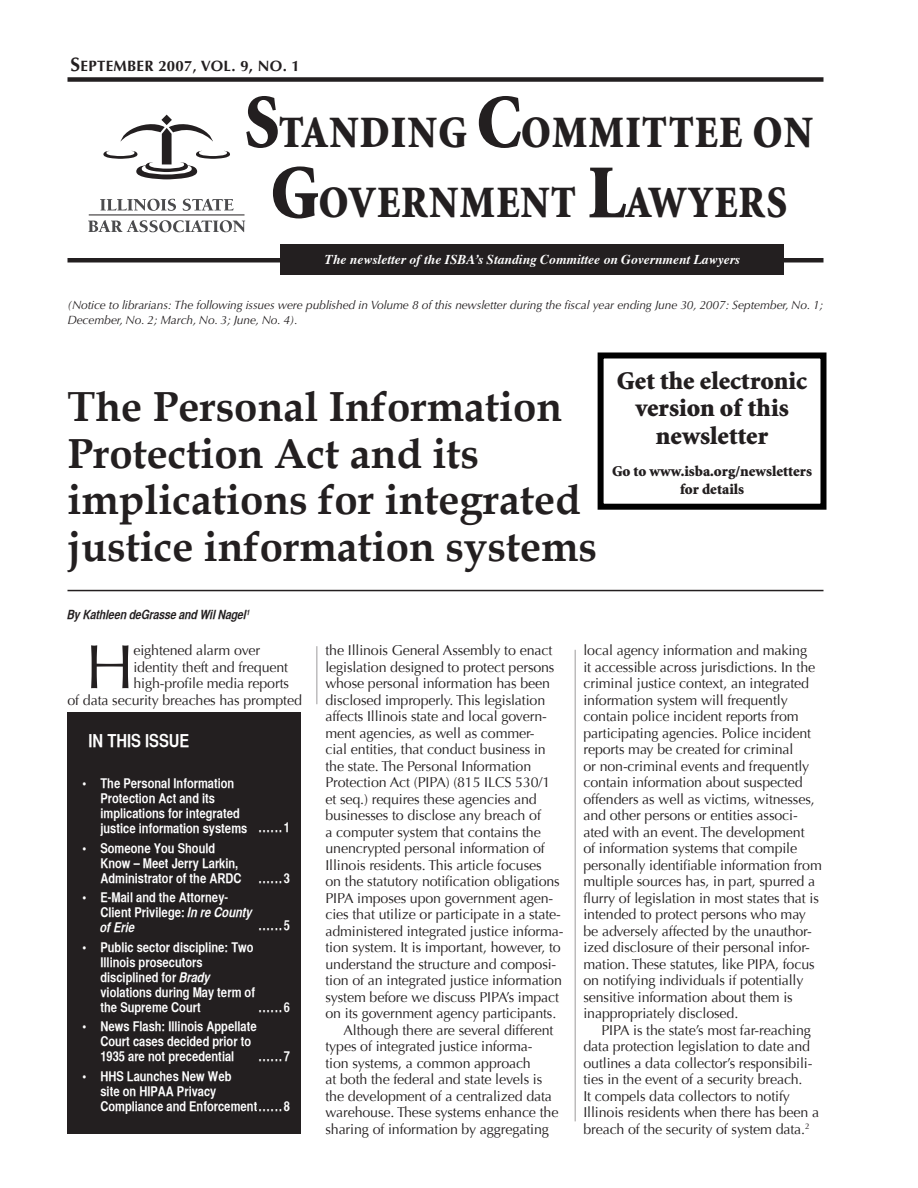
<style>
.page{position:relative;width:918px;height:1188px;background:#fff}
.page>*{position:absolute;margin:0;border:0;box-sizing:border-box;transform-origin:0 0}
.t1{font:62.4px "Optima";color:#231f20}
.t2{font:900 45px/70.5px "Minion Std";letter-spacing:.03em;color:#231f20;text-align:center;scale:.9 1}
.t3{font:700 42px/46.5px "Book Antiqua";color:#231f20}
.t4{font:900 25.5px/27.8px "Minion Std";color:#221e1f;text-align:center}
.t5{font:18px "Helvetica CY Plain";color:#fff}
.t6{font:18px "Helvetica CY Bold";color:#fff}
.t7{font:900 15px/18px "Minion Std";color:#221e1f;text-align:center}
.t8{font:700 15px "Optima";letter-spacing:.02em;color:#231f20}
.t9{font:14.25px/16.5px "Optima";letter-spacing:-.01em;color:#231f20}
.t10{font:13.5px/15px "Helvetica CY Bold";color:#fff}
.t11{font:italic 700 13.5px "Times";color:#fff}
.t12{font:italic 12.75px "Helvetica CY Bold";letter-spacing:-.01em;color:#231f20}
.t13{font:italic 12px/15px "Optima";letter-spacing:-.01em;color:#231f20}
.s1{font-size:19.5px}
.s2{font-size:13.5px}
.s3{font-size:76.5px}
.s4{font-style:italic}
</style>
<div class="page">
<div style="left:68px;top:77px;width:756px;height:5px;background:#231f20"></div>
<hr style="left:68px;top:258px;width:756px;height:4px;background:#231f20">
<svg style="left:103px;top:115px;width:127px;height:64px"></svg>
<svg style="left:100px;top:199px;width:76px;height:12px"></svg>
<svg style="left:183px;top:199px;width:51px;height:12px"></svg>
<svg style="left:88px;top:220px;width:157px;height:12px"></svg>
<hr style="left:89px;top:214px;width:156px;height:1px;background:#231f20">
<div style="left:281px;top:244px;width:503px;height:31px;background:#231f20"></div>
<hr style="left:68px;top:590px;width:756px;height:1px;background:#231f20">
<div style="left:68px;top:712px;width:234px;height:422px;background:#231f20"></div>
<hr style="left:574px;top:650px;width:2px;height:471px;background:#231f20">
<div style="left:598px;top:352px;width:228px;height:158px;border:6px solid #000"></div>
<hr style="left:316px;top:646px;width:2px;height:58px;background:#231f20">
<p class="t8" style="left:70px;top:57px;width:231px"><span class="s1">S</span>EPTEMBER 2007<span class="s2">,</span> VOL. 9, NO. 1</p>
<h2 class="t2" style="left:244px;top:99px;width:633px"><span class="s3">S</span>tanding <span class="s3">C</span>ommittee on<br><span class="s3">G</span>overnment <span class="s3">L</span>awyers</h2>
<p class="t11" style="left:325px;top:246px;width:417px">The newsletter of the ISBA’s Standing Committee on Government Lawyers</p>
<p class="t13" style="left:68px;top:297px;width:757px">(Notice to librarians: The following issues were published in Volume 8 of this newsletter during the fiscal year ending June 30, 2007: September, No. 1;<br>December, No. 2; March, No. 3; June, No. 4).</p>
<h3 class="t3" style="left:68px;top:384px;width:531px">The Personal Information<br>Protection Act and its implications for integrated justice information systems</h3>
<p class="t12" style="left:68px;top:607px;width:184px">By Kathleen deGrasse and Wil Nagel<sup>1</sup></p>
<h3 class="t4" style="left:617px;top:367px;width:192px">Get the electronic version of this newsletter</h3>
<p class="t7" style="left:612px;top:462px;width:201px">Go to www.isba.org/newsletters for details</p>
<h1 class="t1" style="left:86px;top:631px;width:50px">H</h1>
<p class="t9" style="left:133px;top:642px;width:128px">eightened alarm over</p>
<p class="t9" style="left:133px;top:659px;width:156px">identity theft and frequent</p>
<p class="t9" style="left:133px;top:675px;width:157px">high-profile media reports</p>
<p class="t9" style="left:68px;top:692px;width:236px">of data security breaches has prompted</p>
<p class="t6" style="left:88px;top:730px;width:102px">In this issue</p>
<p class="t10" style="left:100px;top:776px;width:148px;text-indent:-18px">• The Personal Information<br>Protection Act and its implications for integrated justice information systems</p>
<p class="t10" style="left:100px;top:840px;width:143px;text-indent:-18px">• Someone You Should<br>Know – Meet Jerry Larkin,<br>Administrator of the ARDC</p>
<p class="t10" style="left:100px;top:890px;width:154px;text-indent:-18px">• E-Mail and the Attorney-<br>Client Privilege: <span class="s4">In re County of Erie</span></p>
<p class="t10" style="left:100px;top:939px;width:156px;text-indent:-18px">• Public sector discipline: Two<br>Illinois prosecutors disciplined for <span class="s4">Brady </span>violations during May term of the Supreme Court</p>
<p class="t10" style="left:100px;top:1019px;width:158px;text-indent:-18px">• News Flash: Illinois Appellate<br>Court cases decided prior to<br>1935 are not precedential</p>
<p class="t10" style="left:83px;top:1068px;width:15px">• HHS</p>
<p class="t10" style="left:284px;top:820px;width:8px">1</p>
<p class="t5" style="left:258px;top:816px;width:26px">......</p>
<p class="t10" style="left:284px;top:871px;width:8px">3</p>
<p class="t10" style="left:284px;top:917px;width:8px">5</p>
<p class="t5" style="left:258px;top:867px;width:26px">......</p>
<p class="t5" style="left:258px;top:913px;width:26px">......</p>
<p class="t10" style="left:284px;top:1000px;width:8px">6</p>
<p class="t10" style="left:284px;top:1049px;width:8px">7</p>
<p class="t10" style="left:284px;top:1098px;width:8px">8</p>
<p class="t5" style="left:258px;top:996px;width:26px">......</p>
<p class="t5" style="left:258px;top:1045px;width:26px">......</p>
<p class="t10" style="left:100px;top:1068px;width:158px;text-indent:26px">Launches New Web<br>site on HIPAA Privacy<br>Compliance and Enforcement</p>
<p class="t5" style="left:258px;top:1094px;width:26px">......</p>
<p class="t9" style="left:326px;top:642px;width:228px">the Illinois General Assembly to enact</p>
<p class="t9" style="left:326px;top:659px;width:231px">legislation designed to protect persons</p>
<p class="t9" style="left:326px;top:675px;width:226px">whose personal information has been</p>
<p class="t9" style="left:326px;top:692px;width:221px">disclosed improperly. This legislation</p>
<p class="t9" style="left:326px;top:708px;width:223px">affects Illinois state and local govern-</p>
<p class="t9" style="left:326px;top:725px;width:211px">ment agencies, as well as commer-</p>
<p class="t9" style="left:326px;top:741px;width:222px">cial entities, that conduct business in</p>
<p class="t9" style="left:326px;top:758px;width:207px">the state. The Personal Information</p>
<p class="t9" style="left:326px;top:774px;width:226px">Protection Act (PIPA) (815 ILCS 530/1</p>
<p class="t9" style="left:326px;top:791px;width:213px">et seq.) requires these agencies and</p>
<p class="t9" style="left:326px;top:807px;width:217px">businesses to disclose any breach of</p>
<p class="t9" style="left:326px;top:824px;width:217px">a computer system that contains the</p>
<p class="t9" style="left:326px;top:840px;width:221px">unencrypted personal information of</p>
<p class="t9" style="left:326px;top:857px;width:218px">Illinois residents. This article focuses</p>
<p class="t9" style="left:326px;top:873px;width:236px">on the statutory notification obligations</p>
<p class="t9" style="left:326px;top:890px;width:229px">PIPA imposes upon government agen-</p>
<p class="t9" style="left:326px;top:906px;width:237px">cies that utilize or participate in a state-</p>
<p class="t9" style="left:326px;top:923px;width:240px">administered integrated justice informa-</p>
<p class="t9" style="left:326px;top:939px;width:237px">tion system. It is important, however, to</p>
<p class="t9" style="left:326px;top:956px;width:232px">understand the structure and composi-</p>
<p class="t9" style="left:326px;top:972px;width:238px">tion of an integrated justice information</p>
<p class="t9" style="left:326px;top:989px;width:235px">system before we discuss PIPA’s impact</p>
<p class="t9" style="left:326px;top:1005px;width:232px">on its government agency participants.</p>
<p class="t9" style="left:344px;top:1022px;width:212px">Although there are several different</p>
<p class="t9" style="left:326px;top:1038px;width:209px">types of integrated justice informa-</p>
<p class="t9" style="left:326px;top:1055px;width:207px">tion systems, a common approach</p>
<p class="t9" style="left:326px;top:1071px;width:218px">at both the federal and state levels is</p>
<p class="t9" style="left:326px;top:1088px;width:228px">the development of a centralized data</p>
<p class="t9" style="left:326px;top:1104px;width:235px">warehouse. These systems enhance the</p>
<p class="t9" style="left:326px;top:1121px;width:225px">sharing of information by aggregating</p>
<p class="t9" style="left:584px;top:642px;width:240px">local agency information and making<br>it accessible across jurisdictions. In the criminal justice context, an integrated information system will frequently contain police incident reports from participating agencies. Police incident reports may be created for criminal<br>or non-criminal events and frequently contain information about suspected offenders as well as victims, witnesses, and other persons or entities associ&shy;ated with an event. The development<br>of information systems that compile personally identifiable information from multiple sources has, in part, spurred a flurry of legislation in most states that is intended to protect persons who may be adversely affected by the unauthor&shy;ized disclosure of their personal infor&shy;mation. These statutes, like PIPA, focus on notifying individuals if potentially sensitive information about them is inappropriately disclosed.</p>
<p class="t9" style="left:584px;top:1022px;width:237px;text-indent:18px">PIPA is the state’s most far-reaching data protection legislation to date and outlines a data collector’s responsibili&shy;ties in the event of a security breach.<br>It compels data collectors to notify Illinois residents when there has been a breach of the security of system data.<sup>2</sup></p>
</div>
